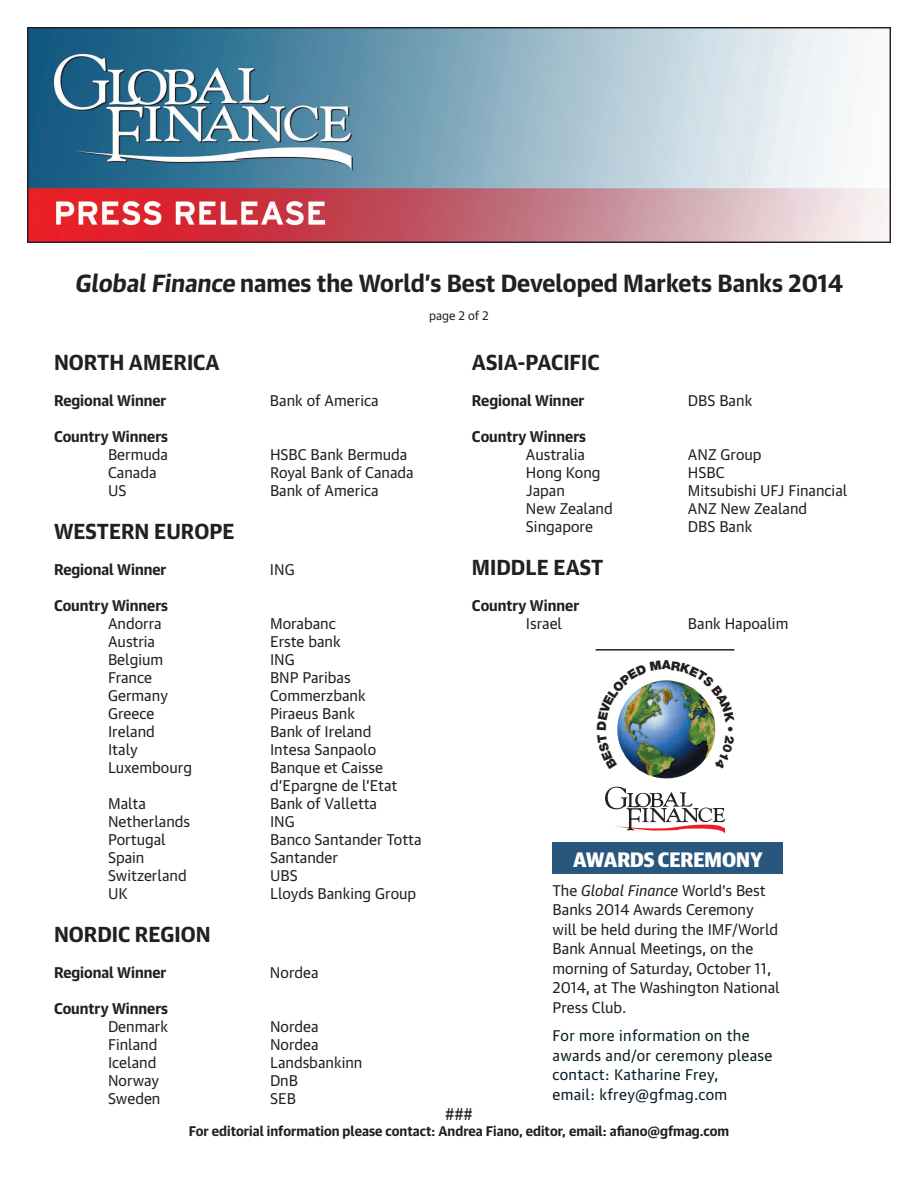
<style>
.page{position:relative;width:918px;height:1188px;background:#fff}
.page>*{position:absolute;margin:0;border:0;box-sizing:border-box;transform-origin:0 0}
.t1{font:700 24px "Guardian Text Sans";color:#231f20}
.t2{font:700 21px "Guardian Text Sans";color:#231f20}
.t3{font:700 21px "Guardian Sans Cond";color:#fff;scale:1.1 1}
.t4{font:16.5px "Guardian Text Sans";color:#231f20}
.t5{font:15px/19.5px "Guardian Text Sans";color:#231f20}
.t6{font:700 15px "Guardian Text Sans";color:#231f20}
.t7{font:15px/19.5px "Guardian Text Sans";letter-spacing:.02em;color:#071c24}
.t8{font:700 13.5px "Guardian Text Sans";color:#231f20}
.t9{font:12px "Guardian Text Sans";color:#231f20}
.s1{font-style:italic}
</style>
<div class="page">
<img style="left:27px;top:27px;width:864px;height:216px">
<svg style="left:605px;top:787px;width:120px;height:47px"></svg>
<img style="left:637px;top:769px;width:58px;height:9px">
<div style="left:553px;top:842px;width:230px;height:32px;background:#28567c"></div>
<hr style="left:596px;top:649px;width:138px;height:2px;background:#231f20">
<img style="left:617px;top:680px;width:99px;height:89px">
<p class="t1" style="left:75px;top:263px;width:770px">GlobalFinance names the World’s Best Developed Markets Banks 2014</p>
<p class="t9" style="left:429px;top:306px;width:61px">page 2 of 2</p>
<p class="t2" style="left:54px;top:345px;width:167px">NORTH AMERICA</p>
<p class="t6" style="left:54px;top:388px;width:114px">Regional Winner</p>
<p class="t5" style="left:270px;top:389px;width:110px">Bank of America</p>
<p class="t6" style="left:54px;top:424px;width:116px">Country Winners</p>
<p class="t5" style="left:108px;top:443px;width:62px">Bermuda</p>
<p class="t5" style="left:270px;top:443px;width:139px">HSBC Bank Bermuda</p>
<p class="t5" style="left:108px;top:461px;width:50px">Canada</p>
<p class="t5" style="left:270px;top:461px;width:145px">Royal Bank of Canada</p>
<p class="t5" style="left:108px;top:479px;width:20px">US</p>
<p class="t5" style="left:270px;top:479px;width:110px">Bank of America</p>
<p class="t2" style="left:54px;top:514px;width:182px">WESTERN EUROPE</p>
<p class="t6" style="left:54px;top:557px;width:114px">Regional Winner</p>
<p class="t5" style="left:270px;top:558px;width:26px">ING</p>
<p class="t6" style="left:54px;top:593px;width:116px">Country Winners</p>
<p class="t5" style="left:108px;top:612px;width:55px">Andorra</p>
<p class="t5" style="left:270px;top:612px;width:67px">Morabanc</p>
<p class="t5" style="left:108px;top:630px;width:49px">Austria</p>
<p class="t5" style="left:270px;top:630px;width:72px">Erste bank</p>
<p class="t5" style="left:108px;top:648px;width:57px">Belgium</p>
<p class="t5" style="left:270px;top:648px;width:26px">ING</p>
<p class="t5" style="left:108px;top:666px;width:46px">France</p>
<p class="t5" style="left:270px;top:666px;width:82px">BNP Paribas</p>
<p class="t5" style="left:108px;top:684px;width:61px">Germany</p>
<p class="t5" style="left:270px;top:684px;width:97px">Commerzbank</p>
<p class="t5" style="left:108px;top:702px;width:48px">Greece</p>
<p class="t5" style="left:270px;top:702px;width:87px">Piraeus Bank</p>
<p class="t5" style="left:108px;top:720px;width:48px">Ireland</p>
<p class="t5" style="left:270px;top:720px;width:103px">Bank of Ireland</p>
<p class="t5" style="left:108px;top:738px;width:31px">Italy</p>
<p class="t5" style="left:270px;top:738px;width:108px">Intesa Sanpaolo</p>
<p class="t5" style="left:108px;top:756px;width:86px">Luxembourg</p>
<p class="t5" style="left:270px;top:756px;width:114px">Banque et Caisse</p>
<p class="t5" style="left:270px;top:774px;width:129px">d’Epargne de l’Etat</p>
<p class="t5" style="left:108px;top:792px;width:39px">Malta</p>
<p class="t5" style="left:270px;top:792px;width:109px">Bank of Valletta</p>
<p class="t5" style="left:108px;top:810px;width:84px">Netherlands</p>
<p class="t5" style="left:270px;top:810px;width:26px">ING</p>
<p class="t5" style="left:108px;top:828px;width:59px">Portugal</p>
<p class="t5" style="left:270px;top:828px;width:153px">Banco Santander Totta</p>
<p class="t5" style="left:108px;top:846px;width:38px">Spain</p>
<p class="t5" style="left:270px;top:846px;width:70px">Santander</p>
<p class="t5" style="left:108px;top:864px;width:80px">Switzerland</p>
<p class="t5" style="left:270px;top:864px;width:29px">UBS</p>
<p class="t5" style="left:108px;top:882px;width:21px">UK</p>
<p class="t5" style="left:270px;top:882px;width:148px">Lloyds Banking Group</p>
<p class="t2" style="left:54px;top:917px;width:158px">NORDIC REGION</p>
<p class="t6" style="left:54px;top:960px;width:114px">Regional Winner</p>
<p class="t5" style="left:270px;top:962px;width:50px">Nordea</p>
<p class="t6" style="left:54px;top:996px;width:116px">Country Winners</p>
<p class="t5" style="left:108px;top:1016px;width:62px">Denmark</p>
<p class="t5" style="left:270px;top:1016px;width:50px">Nordea</p>
<p class="t5" style="left:108px;top:1034px;width:51px">Finland</p>
<p class="t5" style="left:270px;top:1034px;width:50px">Nordea</p>
<p class="t5" style="left:108px;top:1052px;width:50px">Iceland</p>
<p class="t5" style="left:270px;top:1052px;width:94px">Landsbankinn</p>
<p class="t5" style="left:108px;top:1070px;width:53px">Norway</p>
<p class="t5" style="left:270px;top:1070px;width:30px">DnB</p>
<p class="t5" style="left:108px;top:1088px;width:54px">Sweden</p>
<p class="t5" style="left:270px;top:1088px;width:28px">SEB</p>
<p class="t2" style="left:472px;top:345px;width:129px">ASIA-PACIFIC</p>
<p class="t6" style="left:472px;top:388px;width:114px">Regional Winner</p>
<p class="t5" style="left:688px;top:389px;width:66px">DBS Bank</p>
<p class="t6" style="left:472px;top:424px;width:116px">Country Winners</p>
<p class="t5" style="left:526px;top:443px;width:60px">Australia</p>
<p class="t5" style="left:688px;top:443px;width:75px">ANZ Group</p>
<p class="t5" style="left:526px;top:461px;width:76px">Hong Kong</p>
<p class="t5" style="left:688px;top:461px;width:38px">HSBC</p>
<p class="t5" style="left:526px;top:479px;width:40px">Japan</p>
<p class="t5" style="left:688px;top:479px;width:161px">Mitsubishi UFJ Financial</p>
<p class="t5" style="left:526px;top:497px;width:88px">New Zealand</p>
<p class="t5" style="left:688px;top:497px;width:121px">ANZ New Zealand</p>
<p class="t5" style="left:526px;top:515px;width:68px">Singapore</p>
<p class="t5" style="left:688px;top:515px;width:66px">DBS Bank</p>
<p class="t2" style="left:472px;top:550px;width:133px">MIDDLE EAST</p>
<p class="t6" style="left:472px;top:593px;width:109px">Country Winner</p>
<p class="t5" style="left:526px;top:612px;width:38px">Israel</p>
<p class="t5" style="left:688px;top:612px;width:102px">Bank Hapoalim</p>
<p class="t3" style="left:573px;top:844px;width:174px">AWARDS CEREMONY</p>
<p class="t5" style="left:553px;top:879px;width:229px">The <span class="s1">Global Finance</span> World’s Best<br>Banks 2014 Awards Ceremony will be held during the IMF/World<br>Bank Annual Meetings, on the morning of Saturday, October 11,<br>2014, at The Washington National<br>Press Club.</p>
<p class="t7" style="left:553px;top:1025px;width:221px">For more information on the awards and/or ceremony please contact: Katharine Frey,</p>
<p class="t7" style="left:553px;top:1083px;width:176px">email: kfrey@gfmag.com</p>
<p class="t4" style="left:445px;top:1101px;width:29px">###</p>
<p class="t8" style="left:189px;top:1120px;width:542px">For editorial information please contact: Andrea Fiano, editor, email: afiano@gfmag.com</p>
</div>
